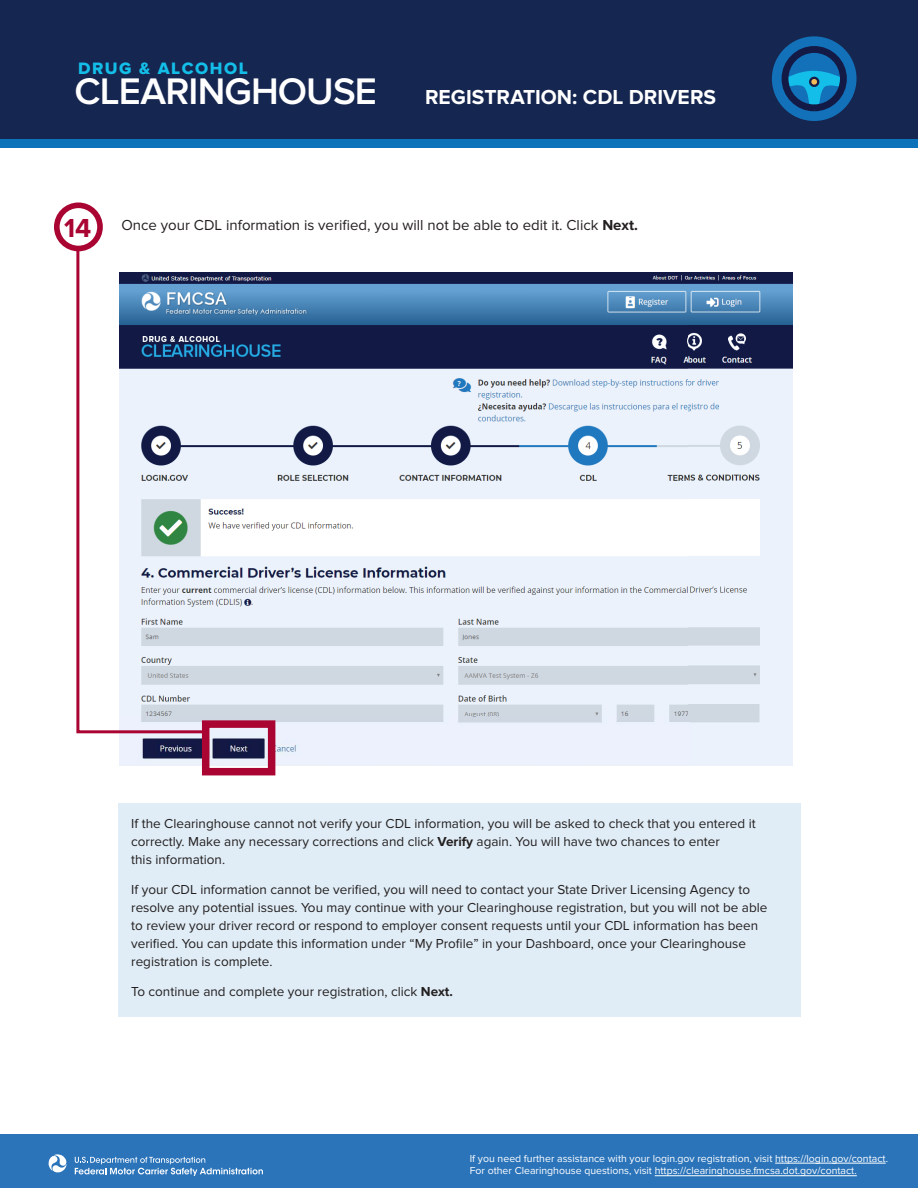
<style>
.page{position:relative;width:918px;height:1188px;background:#fff}
.page>*{position:absolute;margin:0;border:0;box-sizing:border-box;transform-origin:0 0}
.t1{font:600 38.4px "Proxima Nova";letter-spacing:-.025em;color:#fff}
.t2{font:700 21px "Proxima Nova";color:#fff}
.t3{font:17.1px "Proxima Nova Extrabld";letter-spacing:.09em;color:#13bee8}
.t4{font:15px "Proxima Nova";color:#231f20}
.t5{font:13.5px/18px "Proxima Nova";color:#231f20}
.t6{font:10.5px/12.6px "Proxima Nova";color:#fff}
.s1{font-weight:700;font-size:27px;color:#a90432}
.s2{font-weight:700}
</style>
<div class="page">
<div style="left:0;top:0;width:918px;height:145px;background:#152650"></div>
<div style="left:0;top:139px;width:918px;height:8px;background:#0c73bb"></div>
<div style="left:772px;top:36px;width:85px;height:85px;background:#1371b9;border-radius:50%"></div>
<svg style="left:786px;top:71px;width:55px;height:35px"></svg>
<div style="left:782px;top:46px;width:65px;height:65px;border:7px solid #121a45;border-radius:50%"></div>
<div style="left:810px;top:78px;width:8px;height:8px;background:#f3bc58;border-radius:50%"></div>
<div style="left:809px;top:77px;width:10px;height:10px;border:2px solid #181e4a;border-radius:50%"></div>
<div style="left:0;top:1134px;width:918px;height:54px;background:#2b74ba"></div>
<svg style="left:48px;top:1154px;width:19px;height:19px"></svg>
<svg style="left:75px;top:1157px;width:188px;height:19px"></svg>
<hr style="left:775px;top:1163px;width:111px;height:1px;background:#fff">
<hr style="left:655px;top:1175px;width:202px;height:1px;background:#fff">
<img style="left:119px;top:273px;width:674px;height:493px">
<div style="left:54px;top:203px;width:49px;height:48px;border:6px solid #a90432;border-radius:50%"></div>
<svg style="left:75px;top:245px;width:134px;height:490px"></svg>
<div style="left:202px;top:720px;width:73px;height:55px;border:8px solid #a90432"></div>
<div style="left:118px;top:804px;width:682px;height:213px;background:#e0edf6"></div>
<p class="t3" style="left:78px;top:62px;width:171px">DRUG &amp; ALCOHOL</p>
<h1 class="t1" style="left:75px;top:78px;width:304px">CLEARINGHOUSE</h1>
<h2 class="t2" style="left:425px;top:89px;width:293px">REGISTRATION: CDL DRIVERS</h2>
<p class="t4" style="left:64px;top:219px;width:576px"><span class="s1">14</span> Once your CDL information is verified, you will not be able to edit it. Click <span class="s2">Next.</span></p>
<p class="t5" style="left:131px;top:815px;width:626px">If the Clearinghouse cannot not verify your CDL information, you will be asked to check that you entered it correctly. Make any necessary corrections and click <span class="s2">Verify</span> again. You will have two chances to enter<br>this information.</p>
<p class="t5" style="left:131px;top:881px;width:638px">If your CDL information cannot be verified, you will need to contact your State Driver Licensing Agency to resolve any potential issues. You may continue with your Clearinghouse registration, but you will not be able to review your driver record or respond to employer consent requests until your CDL information has been verified. You can update this information under “My Profile” in your Dashboard, once your Clearinghouse registration is complete.</p>
<p class="t5" style="left:131px;top:983px;width:323px">To continue and complete your registration, click <span class="s2">Next.</span></p>
<p class="t6" style="left:470px;top:1153px;width:420px">If you need further assistance with your login.gov registration, visit https://login.gov/contact.<br>For other Clearinghouse questions, visit https://clearinghouse.fmcsa.dot.gov/contact.</p>
</div>
